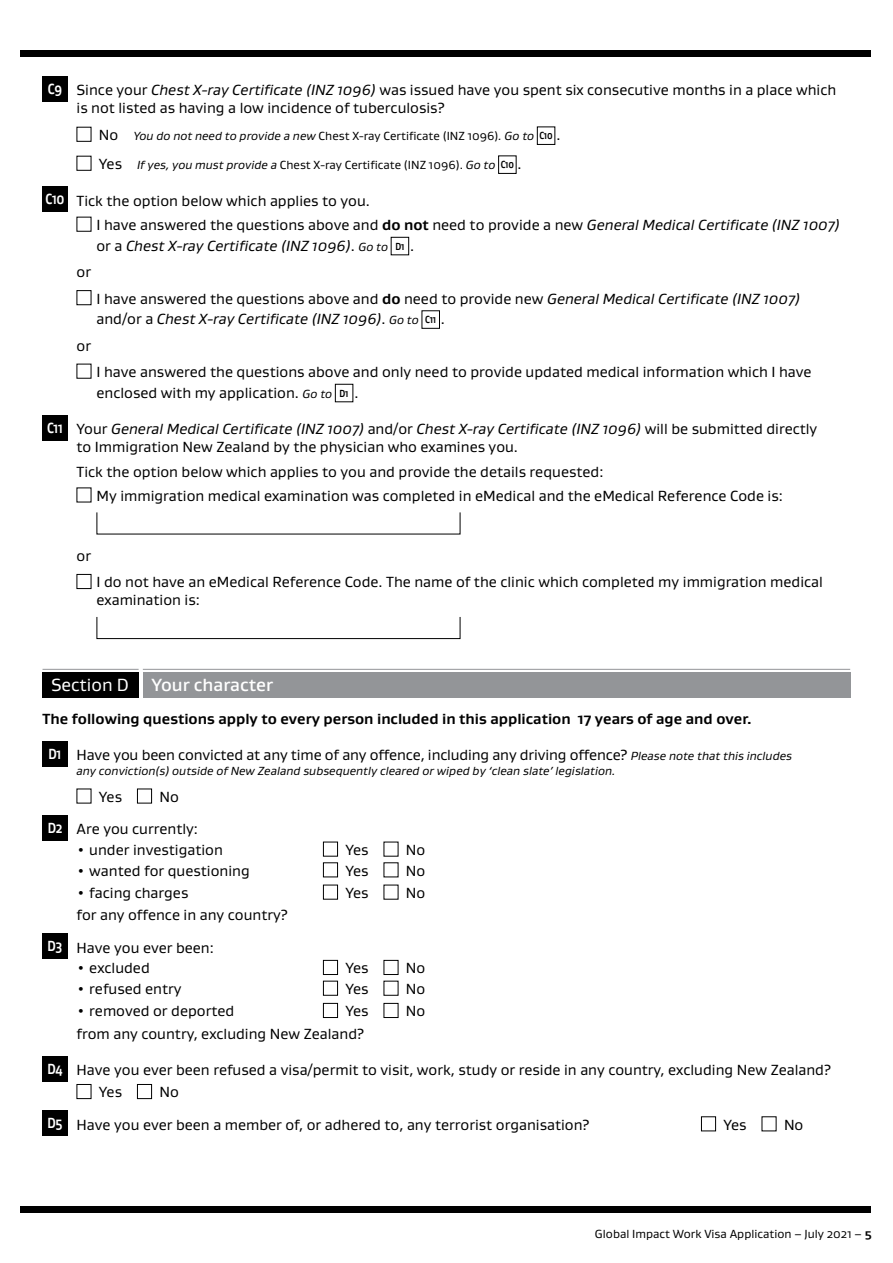
<style>
.page{position:relative;width:893px;height:1263px;background:#fff}
.page>*{position:absolute;margin:0;border:0;box-sizing:border-box;transform-origin:0 0}
.t1{font:500 18px "Gustan";color:#fff}
.t2{font:15px/18px "Gustan";color:#000}
.t3{font:italic 15px/20.5px "Gustan";color:#000}
.t4{font:700 15px "Gustan";color:#000}
.t5{font:italic 12px "Gustan";color:#000}
.t6{font:12px "Gustan";color:#000}
.s1{font-weight:700;color:#fff}
.s2{font-style:italic}
.s3{font-style:normal;font-size:15px}
.s4{font-style:normal}
.s5{font-weight:700;font-style:normal;font-size:10.5px}
.s6{font-size:15px}
.s7{font-weight:700;font-size:10.5px}
.s8{font-weight:700}
.s9{font-size:12px}
.s10{font-weight:700;font-style:normal}
.s11{font-style:italic;font-size:12px}
.s12{font-weight:400}
</style>
<div class="page">
<div style="left:20px;top:50px;width:850px;height:7px;background:#000"></div>
<div style="left:20px;top:1206px;width:850px;height:7px;background:#000"></div>
<div style="left:43px;top:76px;width:25px;height:25px;background:#000"></div>
<div style="left:77px;top:127px;width:14px;height:15px;border:1px solid #000"></div>
<div style="left:537px;top:127px;width:18px;height:18px;border:1px solid #000"></div>
<div style="left:77px;top:156px;width:14px;height:15px;border:1px solid #000"></div>
<div style="left:498px;top:156px;width:18px;height:18px;border:1px solid #000"></div>
<div style="left:43px;top:187px;width:25px;height:25px;background:#000"></div>
<div style="left:391px;top:237px;width:18px;height:18px;border:1px solid #000"></div>
<div style="left:77px;top:290px;width:14px;height:15px;border:1px solid #000"></div>
<div style="left:422px;top:310px;width:18px;height:19px;border:1px solid #000"></div>
<div style="left:335px;top:384px;width:18px;height:18px;border:1px solid #000"></div>
<div style="left:43px;top:415px;width:25px;height:25px;background:#000"></div>
<svg style="left:96px;top:512px;width:365px;height:23px"></svg>
<div style="left:77px;top:574px;width:14px;height:15px;border:1px solid #000"></div>
<svg style="left:96px;top:617px;width:365px;height:22px"></svg>
<div style="left:43px;top:672px;width:96px;height:25px;background:#000"></div>
<hr style="left:43px;top:669px;width:96px;height:1px;background:#939598">
<div style="left:143px;top:672px;width:707px;height:25px;background:#939598"></div>
<hr style="left:143px;top:669px;width:707px;height:1px;background:#939598">
<div style="left:43px;top:741px;width:25px;height:25px;background:#000"></div>
<div style="left:137px;top:788px;width:15px;height:15px;border:1px solid #000"></div>
<div style="left:43px;top:815px;width:25px;height:25px;background:#000"></div>
<div style="left:323px;top:842px;width:15px;height:14px;border:1px solid #000"></div>
<div style="left:323px;top:862px;width:15px;height:15px;border:1px solid #000"></div>
<div style="left:323px;top:885px;width:15px;height:14px;border:1px solid #000"></div>
<div style="left:43px;top:933px;width:25px;height:26px;background:#000"></div>
<div style="left:323px;top:960px;width:15px;height:15px;border:1px solid #000"></div>
<div style="left:384px;top:960px;width:14px;height:15px;border:1px solid #000"></div>
<div style="left:323px;top:981px;width:15px;height:15px;border:1px solid #000"></div>
<div style="left:384px;top:981px;width:14px;height:15px;border:1px solid #000"></div>
<div style="left:323px;top:1003px;width:15px;height:15px;border:1px solid #000"></div>
<div style="left:384px;top:1003px;width:14px;height:15px;border:1px solid #000"></div>
<div style="left:43px;top:1056px;width:25px;height:25px;background:#000"></div>
<div style="left:77px;top:1084px;width:14px;height:15px;border:1px solid #000"></div>
<div style="left:137px;top:1084px;width:15px;height:15px;border:1px solid #000"></div>
<div style="left:43px;top:1111px;width:25px;height:25px;background:#000"></div>
<div style="left:701px;top:1116px;width:15px;height:15px;border:1px solid #000"></div>
<p class="t2" style="left:77px;top:81px;width:761px;text-indent:-29px"><span class="s1">C9</span> Since your <span class="s2">Chest X-ray Certificate (INZ 1096)</span> was issued have you spent six consecutive months in a place which is not listed as having a low incidence of tuberculosis?</p>
<p class="t5" style="left:99px;top:128px;width:463px"><span class="s3">No</span> You do not need to provide a new <span class="s4">Chest X-ray Certificate (INZ 1096)</span>. Go to <span class="s5">C10</span> <span class="s3">.</span></p>
<p class="t6" style="left:99px;top:157px;width:424px"><span class="s6">Yes</span> <span class="s2">If yes, you must provide a</span> Chest X-ray Certificate (INZ 1096). <span class="s2">Go to</span> <span class="s7">C10</span> <span class="s6">.</span></p>
<p class="t2" style="left:97px;top:188px;width:745px;line-height:24.5px;text-indent:-51px"><span class="s1">C10</span> Tick the option below which applies to you.<br>I have answered the questions above and <span class="s8">do not</span> need to provide a new <span class="s2">General Medical Certificate (INZ 1007)</span></p>
<p class="t3" style="left:97px;top:235px;width:319px"><span class="s4">or a</span> Chest X-ray Certificate (INZ 1096)<span class="s4">.</span> <span class="s9">Go to</span> <span class="s5">D1</span> <span class="s4">.</span></p>
<p class="t2" style="left:77px;top:263px;width:16px">or</p>
<p class="t3" style="left:97px;top:288px;width:705px"><span class="s4">I have answered the questions above and</span> <span class="s10">do</span> <span class="s4">need to provide new</span> General Medical Certificate (INZ 1007) <span class="s4">and/or a</span> Chest X-ray Certificate (INZ 1096)<span class="s4">.</span> <span class="s9">Go to</span> <span class="s5">C11</span> <span class="s4">.</span></p>
<p class="t2" style="left:77px;top:336px;width:16px">or</p>
<p class="t2" style="left:97px;top:361px;width:717px;line-height:20.5px">I have answered the questions above and only need to provide updated medical information which I have enclosed with my application. <span class="s11">Go to</span> <span class="s7">D1</span> .</p>
<p class="t2" style="left:77px;top:420px;width:742px;text-indent:-29px"><span class="s1">C11</span> Your <span class="s2">General Medical Certificate (INZ 1007)</span> and/or <span class="s2">Chest X-ray Certificate (INZ 1096)</span> will be submitted directly to Immigration New Zealand by the physician who examines you.</p>
<p class="t2" style="left:97px;top:459px;width:688px;line-height:24.5px;text-indent:-20px">Tick the option below which applies to you and provide the details requested:<br>My immigration medical examination was completed in eMedical and the eMedical Reference Code is:</p>
<p class="t2" style="left:77px;top:546px;width:16px">or</p>
<p class="t2" style="left:97px;top:573px;width:728px">I do not have an eMedical Reference Code. The name of the clinic which completed my immigration medical examination is:</p>
<p class="t1" style="left:51px;top:673px;width:224px"><span class="s12">Section D</span> Your character</p>
<p class="t4" style="left:43px;top:709px;width:711px">The following questions apply to every person included in this application 17 years of age and over.</p>
<p class="t2" style="left:49px;top:746px;width:745px"><span class="s1">D1</span> Have you been convicted at any time of any offence, including any driving offence? <span class="s11">Please note that this includes</span></p>
<p class="t5" style="left:77px;top:763px;width:540px">any conviction(s) outside of New Zealand subsequently cleared or wiped by ‘clean slate’ legislation.</p>
<p class="t2" style="left:99px;top:787px;width:25px">Yes</p>
<p class="t2" style="left:48px;top:780px;width:152px;line-height:32.2px;text-indent:112px">No<br><span class="s1">D2</span> Are you currently:</p>
<p class="t2" style="left:77px;top:840px;width:148px">• under investigation</p>
<p class="t2" style="left:345px;top:840px;width:25px">Yes</p>
<p class="t2" style="left:406px;top:840px;width:21px">No</p>
<p class="t2" style="left:77px;top:861px;width:175px">• wanted for questioning</p>
<p class="t2" style="left:345px;top:861px;width:25px">Yes</p>
<p class="t2" style="left:406px;top:861px;width:21px">No</p>
<p class="t2" style="left:77px;top:883px;width:113px">• facing charges</p>
<p class="t2" style="left:345px;top:883px;width:25px">Yes</p>
<p class="t2" style="left:406px;top:883px;width:21px">No</p>
<p class="t2" style="left:48px;top:899px;width:242px;line-height:32.2px;text-indent:29px">for any offence in any country?<br><span class="s1">D3</span> Have you ever been:</p>
<p class="t2" style="left:77px;top:959px;width:75px">• excluded</p>
<p class="t2" style="left:345px;top:959px;width:25px">Yes</p>
<p class="t2" style="left:406px;top:959px;width:21px">No</p>
<p class="t2" style="left:77px;top:979px;width:106px">• refused entry</p>
<p class="t2" style="left:345px;top:979px;width:25px">Yes</p>
<p class="t2" style="left:406px;top:979px;width:21px">No</p>
<p class="t2" style="left:77px;top:1002px;width:159px">• removed or deported</p>
<p class="t2" style="left:345px;top:1002px;width:25px">Yes</p>
<p class="t2" style="left:406px;top:1002px;width:21px">No</p>
<p class="t2" style="left:77px;top:1024px;width:289px">from any country, excluding New Zealand?</p>
<p class="t2" style="left:99px;top:1058px;width:734px;line-height:22.2px;text-indent:-51px"><span class="s1">D4</span> Have you ever been refused a visa/permit to visit, work, study or reside in any country, excluding New Zealand?<br>Yes</p>
<p class="t2" style="left:48px;top:1076px;width:544px;line-height:32.2px;text-indent:112px">No<br><span class="s1">D5</span> Have you ever been a member of, or adhered to, any terrorist organisation?</p>
<p class="t2" style="left:723px;top:1115px;width:25px">Yes</p>
<p class="t2" style="left:784px;top:1115px;width:21px">No</p>
<p class="t6" style="left:595px;top:1226px;width:278px">Global Impact Work Visa Application – July 2021 – <span class="s8">5</span></p>
</div>
